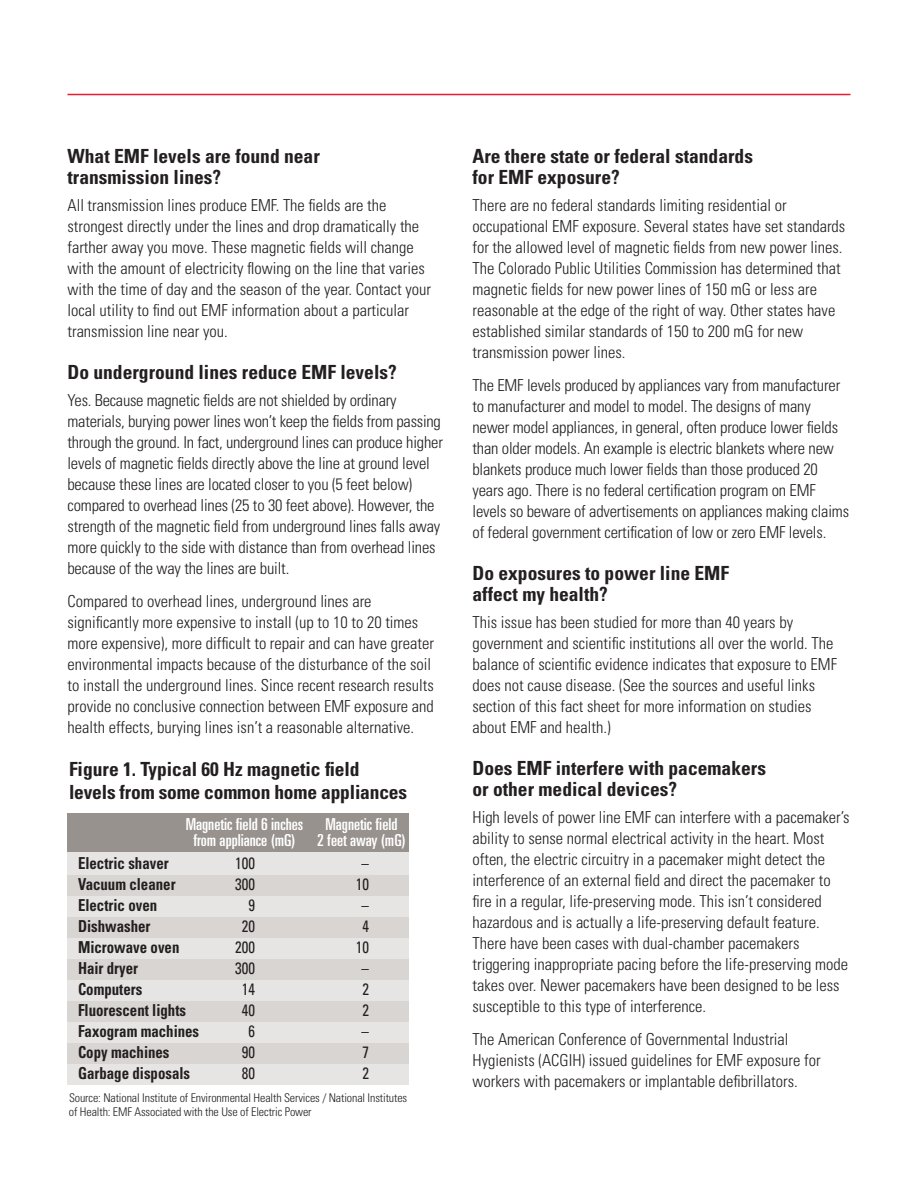
<style>
.page{position:relative;width:918px;height:1188px;background:#fff}
.page>*{position:absolute;margin:0;border:0;box-sizing:border-box;transform-origin:0 0}
.t1{font:700 condensed 19.5px/21px "Univers LT Std";color:#231f20}
.t2{font:300 condensed 16.5px/21px "Univers LT Std";color:#231f20}
.t3{font:700 condensed 16.5px "Univers LT Std";color:#231f20;scale:.9 1}
.t4{font:ultra-condensed 16.5px "Univers LT Std";color:#fff;scale:1.1 1}
.t5{font:condensed 16.5px "Univers LT Std";color:#231f20;scale:.9 1}
.t6{font:300 condensed 12px/13.5px "Univers LT Std";letter-spacing:-.01em;color:#231f20}
</style>
<div class="page">
<hr style="left:68px;top:94px;width:783px;height:1px;background:#ee1b2c">
<div style="left:68px;top:813px;width:342px;height:39px;background:#98928e"></div>
<div style="left:68px;top:852px;width:342px;height:23px;background:#e7e5e3"></div>
<div style="left:68px;top:875px;width:342px;height:21px;background:#d9d5d2"></div>
<div style="left:68px;top:896px;width:342px;height:21px;background:#e7e5e3"></div>
<div style="left:68px;top:917px;width:342px;height:21px;background:#d9d5d2"></div>
<div style="left:68px;top:938px;width:342px;height:21px;background:#e7e5e3"></div>
<div style="left:68px;top:959px;width:342px;height:21px;background:#d9d5d2"></div>
<div style="left:68px;top:980px;width:342px;height:21px;background:#e7e5e3"></div>
<div style="left:68px;top:1001px;width:342px;height:21px;background:#d9d5d2"></div>
<div style="left:68px;top:1022px;width:342px;height:21px;background:#e7e5e3"></div>
<div style="left:68px;top:1043px;width:342px;height:21px;background:#d9d5d2"></div>
<div style="left:68px;top:1064px;width:342px;height:21px;background:#e7e5e3"></div>
<p class="t1" style="left:68px;top:147px;width:254px">What EMF levels are found near transmission lines?</p>
<p class="t2" style="left:67px;top:196px;width:365px">All transmission lines produce EMF. The fields are the strongest directly under the lines and drop dramatically the farther away you move. These magnetic fields will change with the amount of electricity flowing on the line that varies with the time of day and the season of the year. Contact your local utility to find out EMF information about a particular transmission line near you.</p>
<p class="t1" style="left:68px;top:363px;width:331px">Do underground lines reduce EMF levels?</p>
<p class="t2" style="left:68px;top:391px;width:377px">Yes. Because magnetic fields are not shielded by ordinary materials, burying power lines won’t keep the fields from passing through the ground. In fact, underground lines can produce higher levels of magnetic fields directly above the line at ground level because these lines are located closer to you (5 feet below) compared to overhead lines (25 to 30 feet above). However, the strength of the magnetic field from underground lines falls away more quickly to the side with distance than from overhead lines because of the way the lines are built.</p>
<p class="t2" style="left:68px;top:592px;width:368px">Compared to overhead lines, underground lines are significantly more expensive to install (up to 10 to 20 times more expensive), more difficult to repair and can have greater environmental impacts because of the disturbance of the soil to install the underground lines. Since recent research results provide no conclusive connection between EMF exposure and health effects, burying lines isn’t a reasonable alternative.</p>
<p class="t1" style="left:69px;top:760px;width:340px;line-height:22.5px">Figure 1. Typical 60 Hz magnetic field levels from some common home appliances</p>
<p class="t4" style="left:186px;top:818px;width:108px">Magnetic field 6 inches</p>
<p class="t4" style="left:326px;top:818px;width:67px">Magnetic field</p>
<p class="t4" style="left:193px;top:834px;width:94px">from appliance (mG)</p>
<p class="t4" style="left:317px;top:834px;width:82px">2 feet away (mG)</p>
<p class="t3" style="left:78px;top:857px;width:102px">Electric shaver</p>
<p class="t5" style="left:235px;top:857px;width:23px">100</p>
<p class="t5" style="left:362px;top:857px;width:10px">–</p>
<p class="t3" style="left:78px;top:878px;width:110px">Vacuum cleaner</p>
<p class="t5" style="left:235px;top:878px;width:23px">300</p>
<p class="t5" style="left:356px;top:878px;width:16px">10</p>
<p class="t3" style="left:78px;top:899px;width:89px">Electric oven</p>
<p class="t5" style="left:248px;top:899px;width:9px">9</p>
<p class="t5" style="left:362px;top:899px;width:10px">–</p>
<p class="t3" style="left:78px;top:920px;width:82px">Dishwasher</p>
<p class="t5" style="left:242px;top:920px;width:16px">20</p>
<p class="t5" style="left:362px;top:920px;width:9px">4</p>
<p class="t3" style="left:78px;top:941px;width:114px">Microwave oven</p>
<p class="t5" style="left:235px;top:941px;width:23px">200</p>
<p class="t5" style="left:356px;top:941px;width:16px">10</p>
<p class="t3" style="left:78px;top:962px;width:68px">Hair dryer</p>
<p class="t5" style="left:235px;top:962px;width:23px">300</p>
<p class="t5" style="left:362px;top:962px;width:10px">–</p>
<p class="t3" style="left:78px;top:983px;width:73px">Computers</p>
<p class="t5" style="left:242px;top:983px;width:16px">14</p>
<p class="t5" style="left:362px;top:983px;width:9px">2</p>
<p class="t3" style="left:78px;top:1004px;width:122px">Fluorescent lights</p>
<p class="t5" style="left:242px;top:1004px;width:16px">40</p>
<p class="t5" style="left:362px;top:1004px;width:9px">2</p>
<p class="t3" style="left:78px;top:1025px;width:136px">Faxogram machines</p>
<p class="t5" style="left:248px;top:1025px;width:9px">6</p>
<p class="t5" style="left:362px;top:1025px;width:10px">–</p>
<p class="t3" style="left:78px;top:1046px;width:103px">Copy machines</p>
<p class="t5" style="left:242px;top:1046px;width:16px">90</p>
<p class="t5" style="left:362px;top:1046px;width:9px">7</p>
<p class="t3" style="left:78px;top:1067px;width:126px">Garbage disposals</p>
<p class="t5" style="left:242px;top:1067px;width:16px">80</p>
<p class="t5" style="left:362px;top:1067px;width:9px">2</p>
<p class="t6" style="left:69px;top:1092px;width:340px">Source: National Institute of Environmental Health Services / National Institutes of Health: EMF Associated with the Use of Electric Power</p>
<p class="t1" style="left:472px;top:147px;width:282px">Are there state or federal standards for EMF exposure?</p>
<p class="t2" style="left:472px;top:196px;width:374px">There are no federal standards limiting residential or occupational EMF exposure. Several states have set standards for the allowed level of magnetic fields from new power lines.<br>The Colorado Public Utilities Commission has determined that magnetic fields for new power lines of 150 mG or less are reasonable at the edge of the right of way. Other states have established similar standards of 150 to 200 mG for new transmission power lines.</p>
<p class="t2" style="left:473px;top:376px;width:378px">The EMF levels produced by appliances vary from manufacturer to manufacturer and model to model. The designs of many newer model appliances, in general, often produce lower fields than older models. An example is electric blankets where new blankets produce much lower fields than those produced 20 years ago. There is no federal certification program on EMF levels so beware of advertisements on appliances making claims of federal government certification of low or zero EMF levels.</p>
<p class="t1" style="left:472px;top:564px;width:258px">Do exposures to power line EMF affect my health?</p>
<p class="t2" style="left:472px;top:613px;width:366px">This issue has been studied for more than 40 years by government and scientific institutions all over the world. The balance of scientific evidence indicates that exposure to EMF does not cause disease. (See the sources and useful links section of this fact sheet for more information on studies about EMF and health.)</p>
<p class="t1" style="left:472px;top:759px;width:295px">Does EMF interfere with pacemakers or other medical devices?</p>
<p class="t2" style="left:472px;top:808px;width:378px">High levels of power line EMF can interfere with a pacemaker’s ability to sense normal electrical activity in the heart. Most often, the electric circuitry in a pacemaker might detect the interference of an external field and direct the pacemaker to fire in a regular, life-preserving mode. This isn’t considered hazardous and is actually a life-preserving default feature.<br>There have been cases with dual-chamber pacemakers triggering inappropriate pacing before the life-preserving mode takes over. Newer pacemakers have been designed to be less susceptible to this type of interference.</p>
<p class="t2" style="left:473px;top:1030px;width:350px">The American Conference of Governmental Industrial<br>Hygienists (ACGIH) issued guidelines for EMF exposure for workers with pacemakers or implantable defibrillators.</p>
</div>
